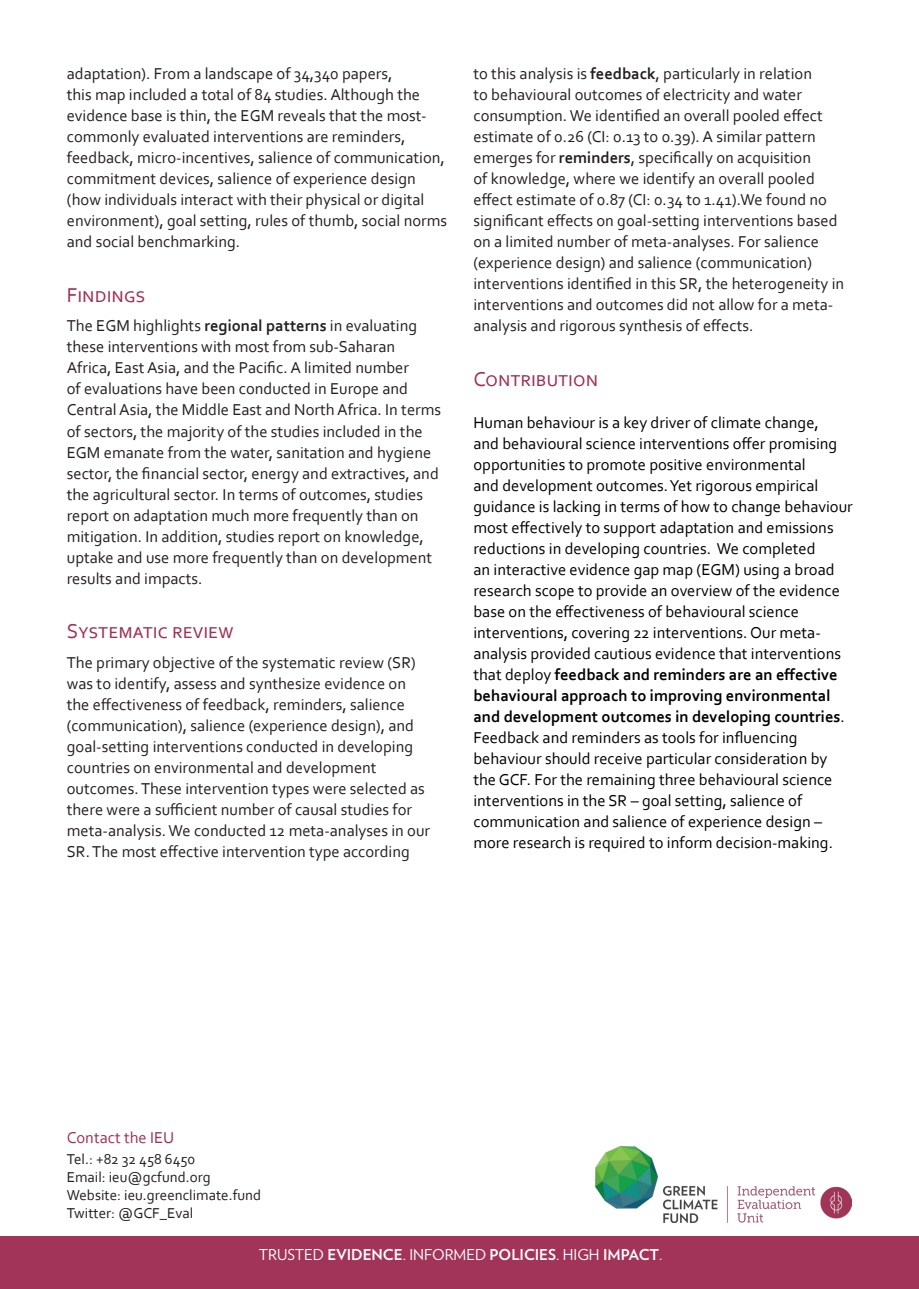
<style>
.page{position:relative;width:919px;height:1289px;background:#fff}
.page>*{position:absolute;margin:0;border:0;box-sizing:border-box;transform-origin:0 0}
.Heading_1{font:21px "Corbel";color:#a03157}
.t1{font:16.5px/21px "Corbel";color:#231f20}
.Heading_1-2{font:16.5px/21px "Corbel";color:#000}
.t2{font:16.5px "Corbel";color:#a03157}
.t3{font:15px "Corbel";color:#231f20}
.t4{font:15px "Verlag";color:#fff}
.s1{font-weight:700}
</style>
<div class="page">
<div style="left:0;top:1235px;width:918px;height:53px;background:#a13458"></div>
<img style="left:595px;top:1146px;width:256px;height:76px">
<p class="t1" style="left:67px;top:63px;width:382px">adaptation). From a landscape of 34,340 papers,<br>this map included a total of 84 studies. Although the evidence base is thin, the EGM reveals that the most&shy;commonly evaluated interventions are reminders, feedback, micro-incentives, salience of communication, commitment devices, salience of experience design (how individuals interact with their physical or digital environment), goal setting, rules of thumb, social norms and social benchmarking.</p>
<p class="Heading_1" style="left:67px;top:282px;width:80px">Findings</p>
<p class="t1" style="left:67px;top:315px;width:376px">The EGM highlights <span class="s1">regional patterns</span> in evaluating these interventions with most from sub-Saharan Africa, East Asia, and the Pacific. A limited number<br>of evaluations have been conducted in Europe and Central Asia, the Middle East and North Africa. In terms of sectors, the majority of the studies included in the EGM emanate from the water, sanitation and hygiene sector, the financial sector, energy and extractives, and the agricultural sector. In terms of outcomes, studies report on adaptation much more frequently than on mitigation. In addition, studies report on knowledge, uptake and use more frequently than on development results and impacts.</p>
<p class="Heading_1" style="left:67px;top:618px;width:168px">Systematic review</p>
<p class="t1" style="left:67px;top:651px;width:365px">The primary objective of the systematic review (SR) was to identify, assess and synthesize evidence on the effectiveness of feedback, reminders, salience (communication), salience (experience design), and goal-setting interventions conducted in developing countries on environmental and development outcomes. These intervention types were selected as there were a sufficient number of causal studies for meta-analysis. We conducted 12 meta-analyses in our SR. The most effective intervention type according</p>
<p class="t1" style="left:473px;top:63px;width:372px">to this analysis is <span class="s1">feedback</span>, particularly in relation<br>to behavioural outcomes of electricity and water consumption. We identified an overall pooled effect estimate of 0.26 (CI: 0.13 to 0.39). A similar pattern emerges for <span class="s1">reminders</span>, specifically on acquisition<br>of knowledge, where we identify an overall pooled effect estimate of 0.87 (CI: 0.34 to 1.41).We found no significant effects on goal-setting interventions based on a limited number of meta-analyses. For salience (experience design) and salience (communication) interventions identified in this SR, the heterogeneity in interventions and outcomes did not allow for a meta&shy;analysis and rigorous synthesis of effects.</p>
<p class="Heading_1" style="left:473px;top:366px;width:126px">Contribution</p>
<p class="Heading_1-2" style="left:473px;top:412px;width:381px">Human behaviour is a key driver of climate change,<br>and behavioural science interventions offer promising opportunities to promote positive environmental<br>and development outcomes. Yet rigorous empirical guidance is lacking in terms of how to change behaviour most effectively to support adaptation and emissions reductions in developing countries. We completed<br>an interactive evidence gap map (EGM) using a broad research scope to provide an overview of the evidence base on the effectiveness of behavioural science interventions, covering 22 interventions. Our meta&shy;analysis provided cautious evidence that interventions that deploy <span class="s1">feedback and reminders are an effective behavioural approach to improving environmental and development outcomes in developing countries</span>.<br>Feedback and reminders as tools for influencing behaviour should receive particular consideration by the GCF. For the remaining three behavioural science interventions in the SR – goal setting, salience of communication and salience of experience design – more research is required to inform decision-making.</p>
<p class="t2" style="left:67px;top:1127px;width:109px">Contact the IEU</p>
<p class="t3" style="left:67px;top:1149px;width:130px">Tel.: +82 32 458 6450</p>
<p class="t3" style="left:67px;top:1167px;width:145px">Email: ieu@gcfund.org</p>
<p class="t3" style="left:67px;top:1185px;width:196px">Website: ieu.greenclimate.fund</p>
<p class="t3" style="left:67px;top:1203px;width:128px">Twitter: @GCF_Eval</p>
<p class="t4" style="left:259px;top:1243px;width:405px">TRUSTED <span class="s1">EVIDENCE</span>. INFORMED <span class="s1">POLICIES</span>. HIGH <span class="s1">IMPACT</span>.</p>
</div>
